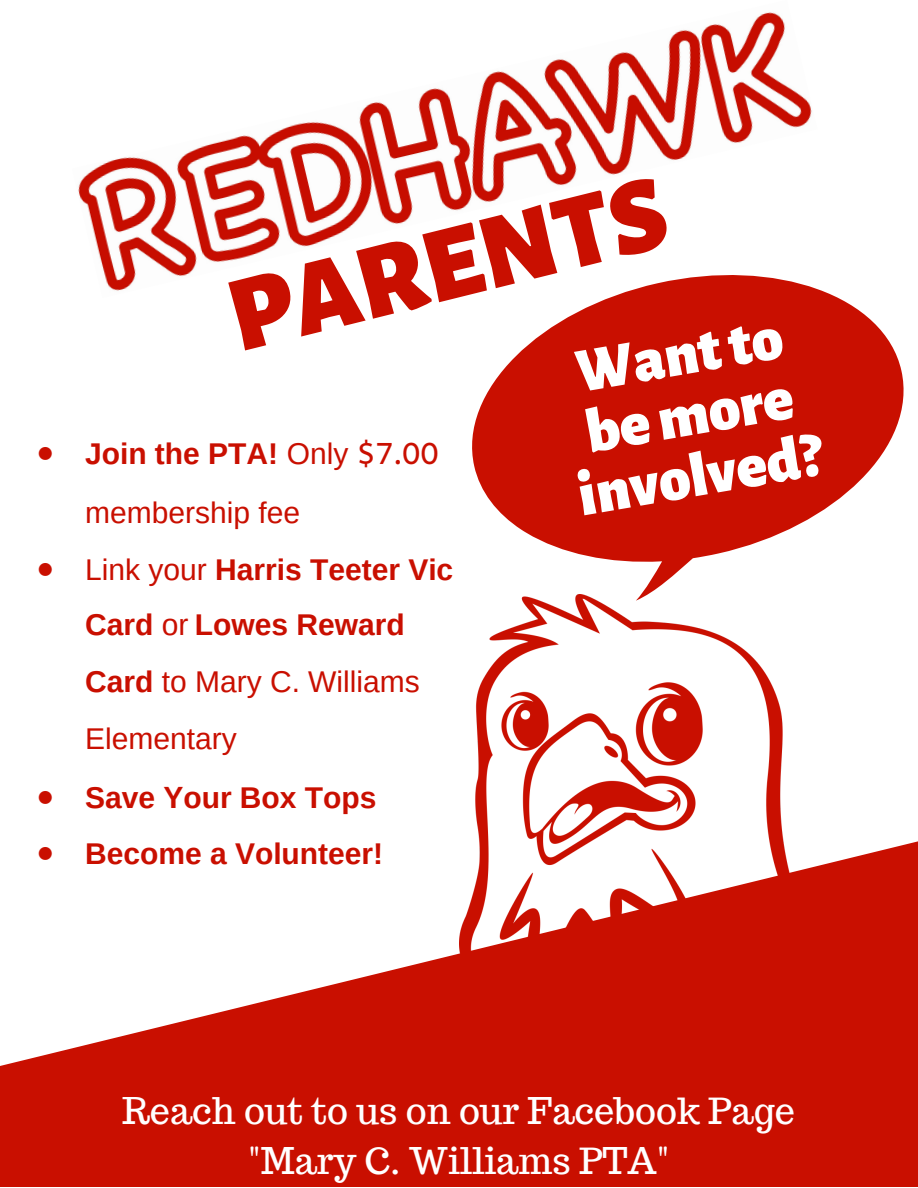
<style>
.page{position:relative;width:918px;height:1188px;background:#fff}
.page>*{position:absolute;margin:0;border:0;box-sizing:border-box;transform-origin:0 0}
.t1{font:900 108px "Alegreya Sans";color:#c90f00}
.t2{font:900 63px/61.1px "Alegreya Sans";color:#fff;text-align:center}
.t3{font:36px/49.5px "Trocchi";color:#fff;text-align:center}
.t4{font:700 30px/54.4px "Arimo";color:#c90f00;text-align:center}
.t5{font:30px/58.8px "Arimo";color:#c90f00}
.s1{font-weight:700}
.s2{font-family:"Myriad Hebrew";font-size:36px}
.s3{font-weight:400}
</style>
<div class="page">
<img style="left:78px;top:12px;width:734px;height:279px">
<svg style="left:444px;top:239px;width:460px;height:355px;fill:#c90f00"></svg>
<img style="left:475px;top:594px;width:308px;height:202px">
<svg style="left:0;top:796px;width:917px;height:390px;fill:#c90f00"></svg>
<p class="t1" style="left:215px;top:258px;width:450px;rotate:-14deg">PARENTS</p>
<p class="t2" style="left:552px;top:348px;width:248px;rotate:-10deg">Want to be more involved?</p>
<p class="t5" style="left:85px;top:424px;width:355px;text-indent:-48px">• <span class="s1">Join the PTA!</span> Only <span class="s2">$7.00 </span>membership fee</p>
<p class="t4" style="left:37px;top:543px;width:418px">• <span class="s3">Link your</span> Harris Teeter Vic<br>Card <span class="s3">or</span> Lowes Reward</p>
<p class="t5" style="left:85px;top:654px;width:336px;line-height:56.1px"><span class="s1">Card</span> to Mary C. Williams<br>Elementary</p>
<p class="t4" style="left:37px;top:771px;width:341px">• Save Your Box Tops</p>
<p class="t4" style="left:37px;top:827px;width:348px">• Become a Volunteer!</p>
<p class="t3" style="left:122px;top:1086px;width:675px">Reach out to us on our Facebook Page "Mary C. Williams PTA"</p>
</div>
